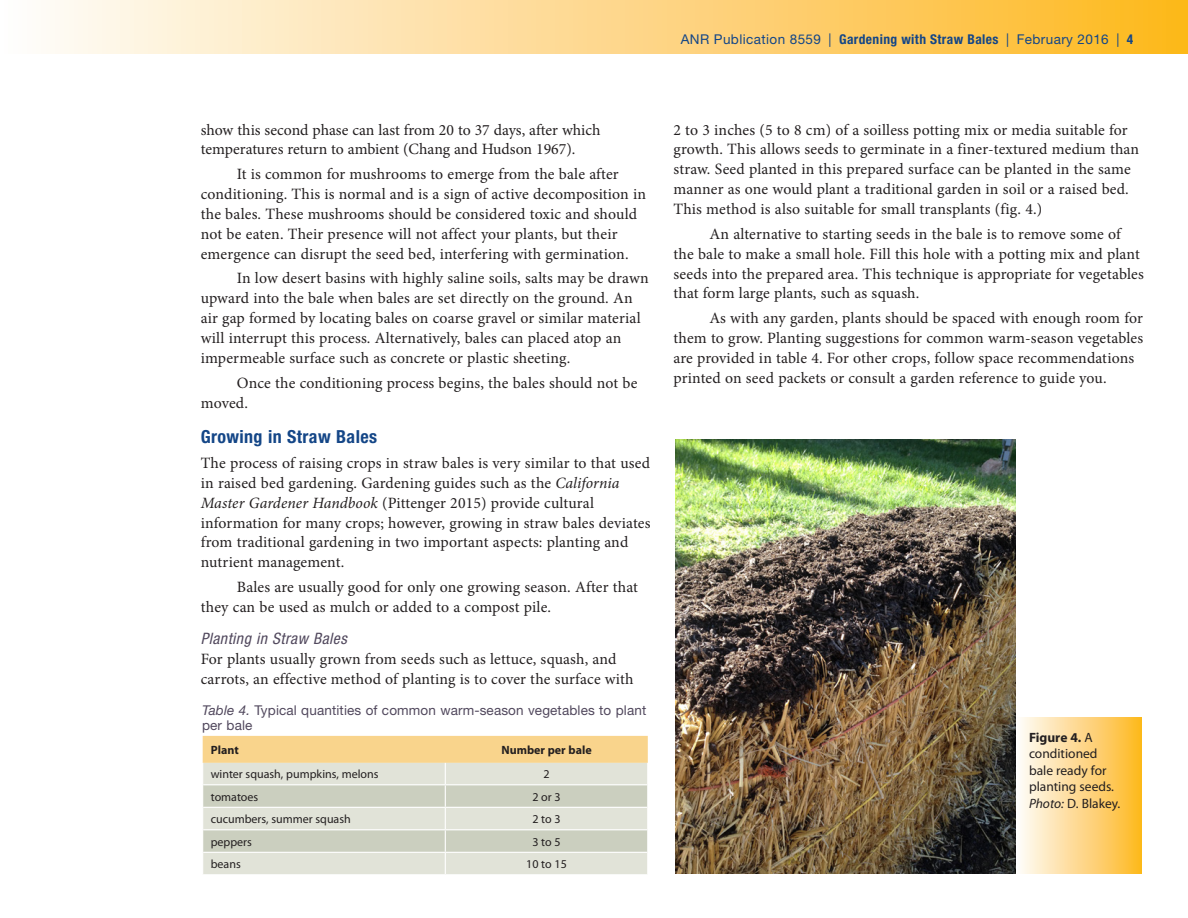
<style>
.page{position:relative;width:1188px;height:918px;background:#fff}
.page>*{position:absolute;margin:0;border:0;box-sizing:border-box;transform-origin:0 0}
.t1{font:700 condensed 18px "Helvetica Neue LT Std";letter-spacing:.02em;color:#144687}
.P2{font:15.75px/19.8px "Minion Pro";letter-spacing:.005em;color:#231f20}
.P1{font:15.75px/20px "Minion Pro";letter-spacing:.01em;color:#231f20}
.t2{font:italic condensed 15.75px "Helvetica Neue LT Std";letter-spacing:.03em;color:#51485d}
.Table_number{font:13.5px/15px "Helvetica Neue LT Std";letter-spacing:.01em;color:#51485d}
.Figure_caption{font:13.5px/16.5px "Myriad Pro";color:#231f20}
.t3{font:13.5px "Helvetica Neue LT Std";letter-spacing:.03em;color:#144687}
.Table_body{font:12px "Myriad Pro";color:#231f20}
.Table_boxhead{font:700 12px "Myriad Pro";color:#231f20}
.s1{font-weight:700;font-stretch:condensed}
.s2{font-style:italic}
.s3{font-weight:700}
</style>
<div class="page">
<div style="left:0;top:0;width:1188px;height:54px;background:linear-gradient(to right,#fefcfd,#feb720)"></div>
<div style="left:1016px;top:718px;width:126px;height:155px;background:linear-gradient(to right,#fefcfc,#feb823)"></div>
<svg style="left:202px;top:736px;width:446px;height:138px"></svg>
<hr style="left:203px;top:784px;width:242px;height:1px;background:#fff">
<hr style="left:445px;top:784px;width:202px;height:1px;background:#fff">
<hr style="left:203px;top:807px;width:242px;height:1px;background:#fff">
<hr style="left:445px;top:807px;width:202px;height:1px;background:#fff">
<hr style="left:203px;top:829px;width:242px;height:1px;background:#fff">
<hr style="left:445px;top:829px;width:202px;height:1px;background:#fff">
<hr style="left:203px;top:852px;width:242px;height:1px;background:#fff">
<hr style="left:445px;top:852px;width:202px;height:1px;background:#fff">
<img style="left:675px;top:439px;width:341px;height:435px">
<p class="t3" style="left:681px;top:31px;width:454px">ANR Publication 8559 | <span class="s1">Gardening with Straw Bales</span> | February 2016 | <span class="s1">4</span></p>
<p class="P2" style="left:201px;top:120px;width:401px">show this second phase can last from 20 to 37 days, after which temperatures return to ambient (Chang and Hudson 1967).</p>
<p class="P2" style="left:201px;top:164px;width:447px;text-indent:36px">It is common for mushrooms to emerge from the bale after conditioning. This is normal and is a sign of active decomposition in the bales. These mushrooms should be considered toxic and should not be eaten. Their presence will not affect your plants, but their emergence can disrupt the seed bed, interfering with germination.</p>
<p class="P2" style="left:201px;top:269px;width:449px;text-indent:36px">In low desert basins with highly saline soils, salts may be drawn upward into the bale when bales are set directly on the ground. An air gap formed by locating bales on coarse gravel or similar material will interrupt this process. Alternatively, bales can placed atop an impermeable surface such as concrete or plastic sheeting.</p>
<p class="P2" style="left:201px;top:373px;width:438px;text-indent:36px">Once the conditioning process begins, the bales should not be moved.</p>
<p class="t1" style="left:201px;top:425px;width:178px">Growing in Straw Bales</p>
<p class="P1" style="left:201px;top:453px;width:451px">The process of raising crops in straw bales is very similar to that used in raised bed gardening. Gardening guides such as the <span class="s2">California Master Gardener Handbook</span> (Pittenger 2015) provide cultural information for many crops; however, growing in straw bales deviates from traditional gardening in two important aspects: planting and nutrient management.</p>
<p class="P2" style="left:201px;top:577px;width:439px;text-indent:36px">Bales are usually good for only one growing season. After that they can be used as mulch or added to a compost pile.</p>
<p class="t2" style="left:201px;top:629px;width:148px">Planting in Straw Bales</p>
<p class="P1" style="left:201px;top:649px;width:434px">For plants usually grown from seeds such as lettuce, squash, and carrots, an effective method of planting is to cover the surface with</p>
<p class="Table_number" style="left:202px;top:702px;width:446px"><span class="s2">Table 4.</span> Typical quantities of common warm-season vegetables to plant per bale</p>
<p class="Table_boxhead" style="left:211px;top:742px;width:29px">Plant</p>
<p class="Table_boxhead" style="left:501px;top:742px;width:92px">Number per bale</p>
<p class="Table_body" style="left:211px;top:767px;width:169px">winter squash, pumpkins, melons</p>
<p class="Table_body" style="left:543px;top:767px;width:8px">2</p>
<p class="Table_body" style="left:211px;top:789px;width:49px">tomatoes</p>
<p class="Table_body" style="left:532px;top:789px;width:30px">2 or 3</p>
<p class="Table_body" style="left:211px;top:812px;width:142px">cucumbers, summer squash</p>
<p class="Table_body" style="left:532px;top:812px;width:30px">2 to 3</p>
<p class="Table_body" style="left:211px;top:834px;width:43px">peppers</p>
<p class="Table_body" style="left:532px;top:834px;width:30px">3 to 5</p>
<p class="Table_body" style="left:211px;top:857px;width:32px">beans</p>
<p class="Table_body" style="left:526px;top:857px;width:42px">10 to 15</p>
<p class="P1" style="left:674px;top:120px;width:467px">2 to 3 inches (5 to 8 cm) of a soilless potting mix or media suitable for growth. This allows seeds to germinate in a finer-textured medium than straw. Seed planted in this prepared surface can be planted in the same manner as one would plant a traditional garden in soil or a raised bed.<br>This method is also suitable for small transplants (fig. 4.)</p>
<p class="P2" style="left:674px;top:224px;width:472px;text-indent:36px">An alternative to starting seeds in the bale is to remove some of the bale to make a small hole. Fill this hole with a potting mix and plant seeds into the prepared area. This technique is appropriate for vegetables that form large plants, such as squash.</p>
<p class="P2" style="left:674px;top:308px;width:471px;text-indent:36px">As with any garden, plants should be spaced with enough room for them to grow. Planting suggestions for common warm-season vegetables are provided in table 4. For other crops, follow space recommendations printed on seed packets or consult a garden reference to guide you.</p>
<p class="Figure_caption" style="left:1029px;top:729px;width:93px"><span class="s3">Figure 4.</span> A conditioned bale ready for planting seeds.<br><span class="s2">Photo:</span> D. Blakey.</p>
</div>
